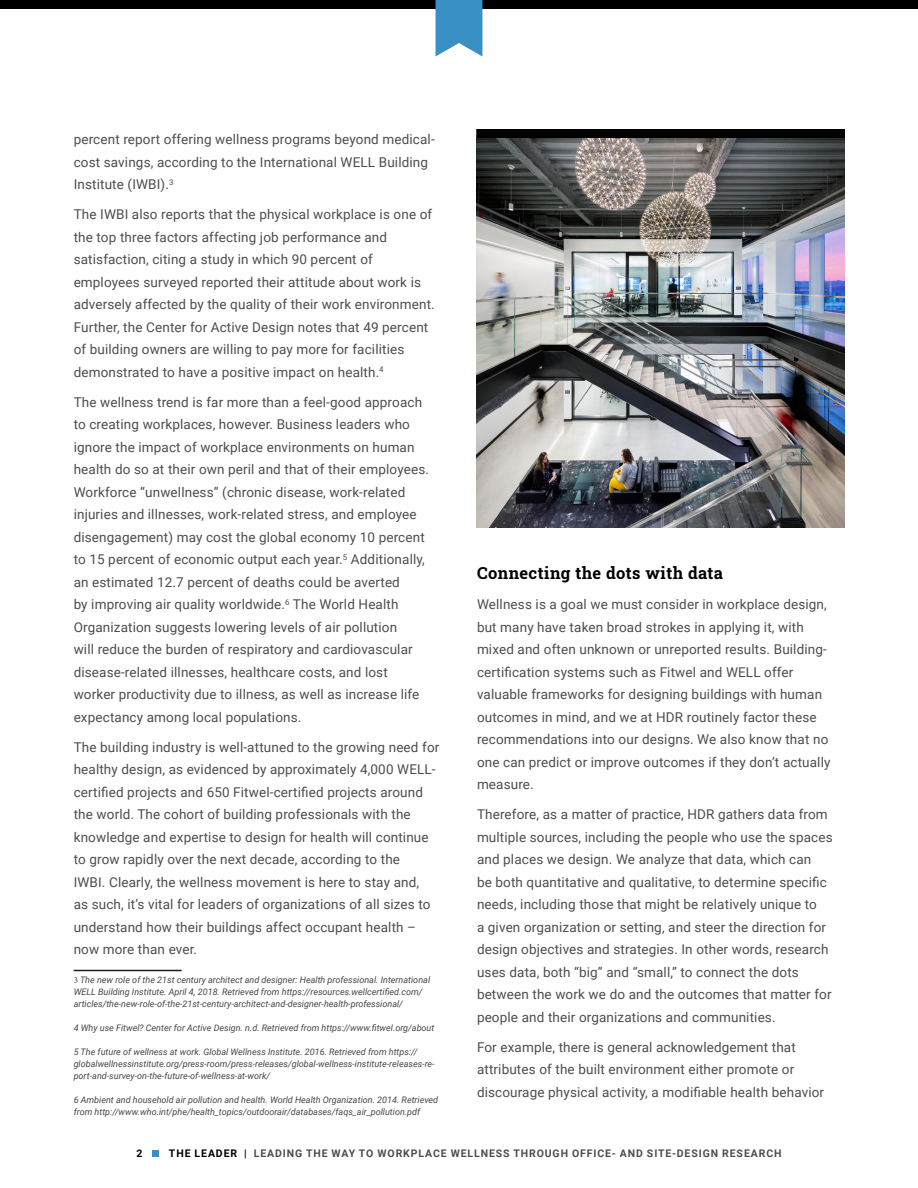
<style>
.page{position:relative;width:918px;height:1188px;background:#fff}
.page>*{position:absolute;margin:0;border:0;box-sizing:border-box;transform-origin:0 0}
.Paragraph_Heading{font:700 16.5px "Roboto Slab";letter-spacing:.025em;color:#000}
.Paragraph{font:13.5px/22.5px "Roboto";letter-spacing:.01em;color:#4d4d4d}
.t1{font:700 10.5px "Roboto";letter-spacing:.085em;color:#4d4d4d}
.t2{font:700 10.5px "Roboto";color:#000}
.t3{font:italic 9px/12px "Roboto";color:#474646}
.s1{font-family:"Minion Pro";font-style:normal}
.s2{color:#000}
</style>
<div class="page">
<div style="left:0;top:0;width:918px;height:9px;background:#000"></div>
<svg style="left:436px;top:0;width:46px;height:57px;background:#519ecc"></svg>
<svg style="left:153px;top:1150px;width:6px;height:6px"></svg>
<hr style="left:74px;top:970px;width:108px;height:1px;background:#231f20">
<img style="left:477px;top:138px;width:367px;height:390px">
<div style="left:477px;top:129px;width:367px;height:9px;background:#000"></div>
<p class="Paragraph" style="left:74px;top:127px;width:363px">percent report offering wellness programs beyond medical&shy;cost savings, according to the International WELL Building<br>Institute (IWBI).<sup>3</sup></p>
<p class="Paragraph" style="left:74px;top:202px;width:363px">The IWBI also reports that the physical workplace is one of the top three factors affecting job performance and satisfaction, citing a study in which 90 percent of employees surveyed reported their attitude about work is adversely affected by the quality of their work environment.<br>Further, the Center for Active Design notes that 49 percent of building owners are willing to pay more for facilities demonstrated to have a positive impact on health.<sup>4</sup></p>
<p class="Paragraph" style="left:74px;top:390px;width:357px">The wellness trend is far more than a feel-good approach to creating workplaces, however. Business leaders who ignore the impact of workplace environments on human health do so at their own peril and that of their employees.<br>Workforce “unwellness” (chronic disease, work-related injuries and illnesses, work-related stress, and employee disengagement) may cost the global economy 10 percent to 15 percent of economic output each year.<sup>5</sup> Additionally, an estimated 12.7 percent of deaths could be averted<br>by improving air quality worldwide.<sup>6</sup> The World Health Organization suggests lowering levels of air pollution<br>will reduce the burden of respiratory and cardiovascular disease-related illnesses, healthcare costs, and lost worker productivity due to illness, as well as increase life expectancy among local populations.</p>
<p class="Paragraph" style="left:74px;top:735px;width:367px">The building industry is well-attuned to the growing need for healthy design, as evidenced by approximately 4,000 WELL&shy;certified projects and 650 Fitwel-certified projects around the world. The cohort of building professionals with the knowledge and expertise to design for health will continue to grow rapidly over the next decade, according to the<br>IWBI. Clearly, the wellness movement is here to stay and,<br>as such, it’s vital for leaders of organizations of all sizes to understand how their buildings affect occupant health – now more than ever.</p>
<p class="t3" style="left:74px;top:973px;width:358px"><span class="s1">3</span> The new role of the 21st century architect and designer: Health professional. International<br>WELL Building Institute. April 4, 2018. Retrieved from https://resources.wellcertified.com/ articles/the-new-role-of-the-21st-century-architect-and-designer-health-professional/</p>
<p class="t3" style="left:74px;top:1021px;width:362px">4 Why use Fitwel? Center for Active Design. n.d. Retrieved from https://www.fitwel.org/about</p>
<p class="t3" style="left:74px;top:1045px;width:363px">5 The future of wellness at work. Global Wellness Institute. 2016. Retrieved from https:// globalwellnessinstitute.org/press-room/press-releases/global-wellness-institute-releases-re&shy;port-and-survey-on-the-future-of-wellness-at-work/</p>
<p class="t3" style="left:74px;top:1093px;width:366px">6 Ambient and household air pollution and health. World Health Organization. 2014. Retrieved from http://www.who.int/phe/health_topics/outdoorair/databases/faqs_air_pollution.pdf</p>
<p class="Paragraph_Heading" style="left:477px;top:562px;width:248px">Connecting the dots with data</p>
<p class="Paragraph" style="left:477px;top:592px;width:355px">Wellness is a goal we must consider in workplace design, but many have taken broad strokes in applying it, with mixed and often unknown or unreported results. Building&shy;certification systems such as Fitwel and WELL offer valuable frameworks for designing buildings with human outcomes in mind, and we at HDR routinely factor these recommendations into our designs. We also know that no one can predict or improve outcomes if they don’t actually measure.</p>
<p class="Paragraph" style="left:477px;top:802px;width:357px">Therefore, as a matter of practice, HDR gathers data from multiple sources, including the people who use the spaces and places we design. We analyze that data, which can<br>be both quantitative and qualitative, to determine specific needs, including those that might be relatively unique to<br>a given organization or setting, and steer the direction for design objectives and strategies. In other words, research uses data, both “big” and “small,” to connect the dots between the work we do and the outcomes that matter for people and their organizations and communities.</p>
<p class="Paragraph" style="left:477px;top:1035px;width:349px">For example, there is general acknowledgement that attributes of the built environment either promote or discourage physical activity, a modifiable health behavior</p>
<p class="t2" style="left:137px;top:1146px;width:8px">2</p>
<p class="t1" style="left:169px;top:1146px;width:614px"><span class="s2">THE LEADER |</span> LEADING THE WAY TO WORKPLACE WELLNESS THROUGH OFFICE- AND SITE-DESIGN RESEARCH</p>
</div>
